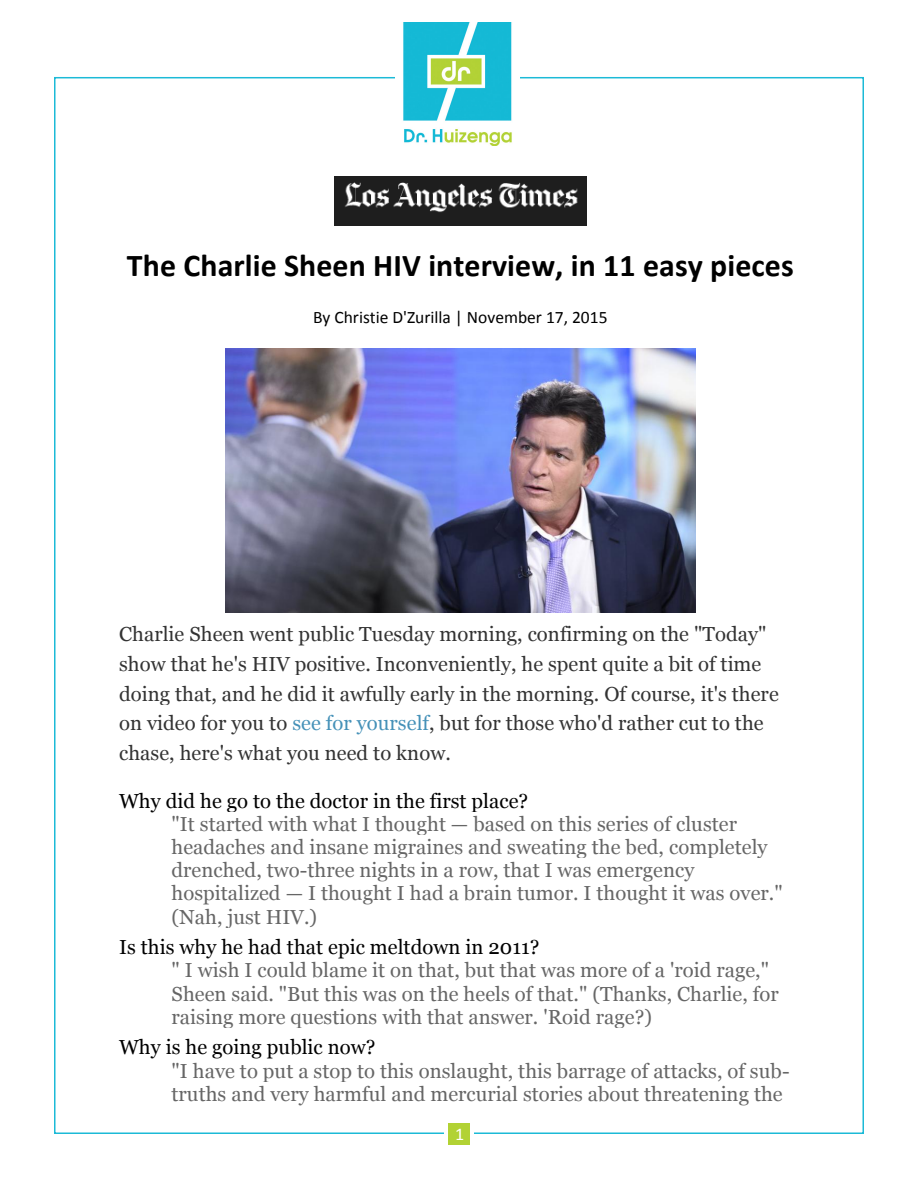
<style>
.page{position:relative;width:918px;height:1188px;background:#fff}
.page>*{position:absolute;margin:0;border:0;box-sizing:border-box;transform-origin:0 0}
.t1{font:700 31.8px "Calibri";letter-spacing:.005em;color:#000}
.t2{font:20.25px/23.2px "Georgia";letter-spacing:.005em;color:#666}
.t3{font:20.25px/29.5px "Georgia";letter-spacing:.005em;color:#333}
.t4{font:18px "Calibri";color:#fff}
.t5{font:17.55px "Calibri";color:#000}
.s1{color:#4591b8}
.s2{color:#000}
</style>
<div class="page">
<img style="left:403px;top:23px;width:109px;height:123px">
<div style="left:448px;top:1123px;width:22px;height:22px;background:#b2d234"></div>
<img style="left:334px;top:176px;width:253px;height:50px">
<img style="left:225px;top:349px;width:471px;height:264px">
<p class="t1" style="left:127px;top:245px;width:668px">The Charlie Sheen HIV interview, in 11 easy pieces</p>
<p class="t5" style="left:313px;top:306px;width:296px">By Christie D'Zurilla | November 17, 2015</p>
<p class="t3" style="left:119px;top:620px;width:661px">Charlie Sheen went public Tuesday morning, confirming on the "Today" show that he's HIV positive. Inconveniently, he spent quite a bit of time doing that, and he did it awfully early in the morning. Of course, it's there on video for you to <span class="s1">see for yourself</span>, but for those who'd rather cut to the chase, here's what you need to know.</p>
<p class="t2" style="left:172px;top:789px;width:613px;text-indent:-53px"><span class="s2">Why did he go to the doctor in the first place?<br></span>"It started with what I thought — based on this series of cluster headaches and insane migraines and sweating the bed, completely drenched, two-three nights in a row, that I was emergency hospitalized — I thought I had a brain tumor. I thought it was over." (Nah, just HIV.)</p>
<p class="t2" style="left:172px;top:936px;width:609px;text-indent:-53px"><span class="s2">Is this why he had that epic meltdown in 2011?<br></span>" I wish I could blame it on that, but that was more of a 'roid rage," Sheen said. "But this was on the heels of that." (Thanks, Charlie, for raising more questions with that answer. 'Roid rage?)</p>
<p class="t2" style="left:172px;top:1036px;width:620px;text-indent:-53px"><span class="s2">Why is he going public now?<br></span>"I have to put a stop to this onslaught, this barrage of attacks, of sub&shy;truths and very harmful and mercurial stories about threatening the</p>
<p class="t4" style="left:455px;top:1123px;width:11px">1</p>
</div>
